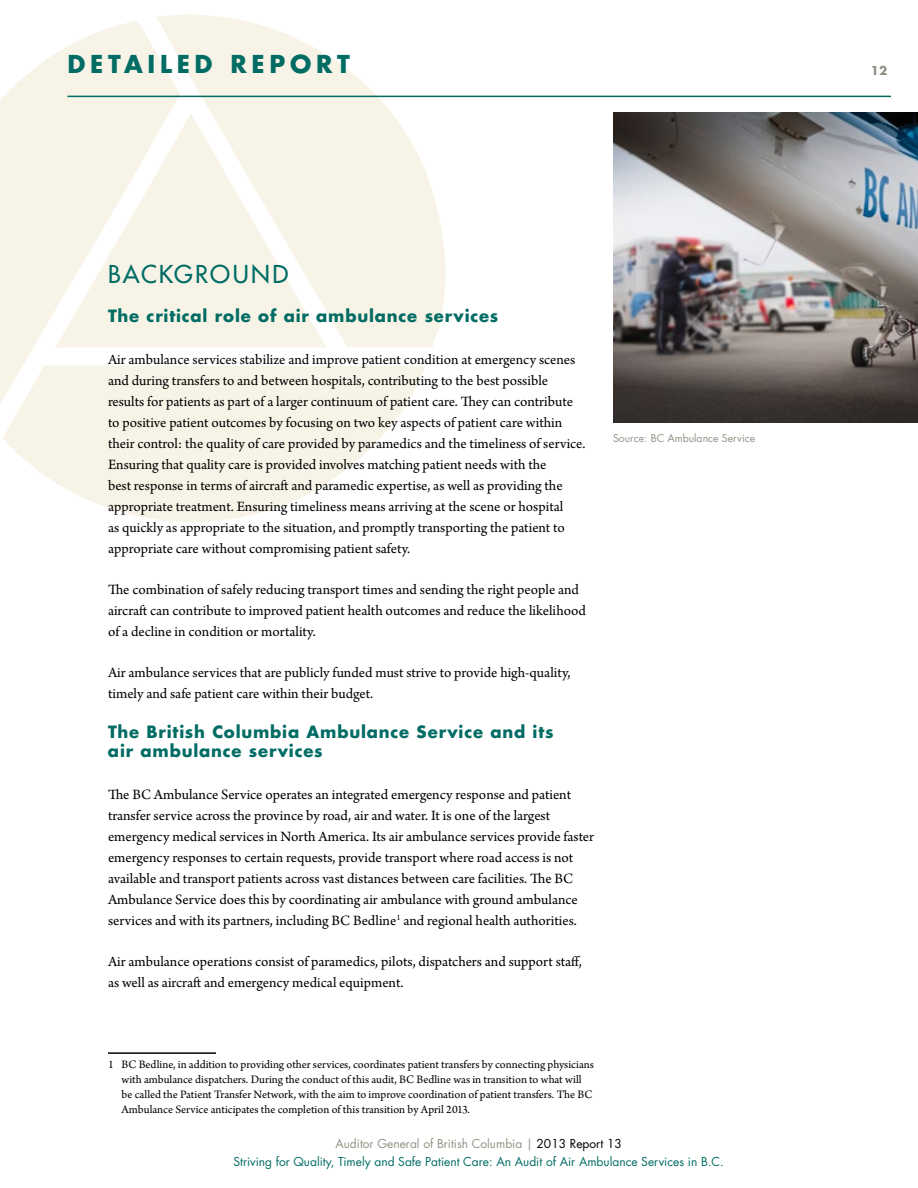
<style>
.page{position:relative;width:918px;height:1188px;background:#fff}
.page>*{position:absolute;margin:0;border:0;box-sizing:border-box;transform-origin:0 0}
.t1{font:700 24px "Futura";color:#006c64}
.t2{font:24px "Futura";color:#006c64}
.t3{font:700 16.5px/19.5px "Futura";letter-spacing:.045em;color:#006c64}
.t4{font:15px/21px "Arno Pro";color:#000}
.t5{font:12px/15px "Arno Pro";color:#000}
.t6{font:12px/18px "Futura";color:#006c64;text-align:center}
.t7{font:700 12px "Futura";color:#939285}
.t8{font:10.5px "Futura";color:#939285}
.s1{color:#939285}
.s2{color:#000}
</style>
<div class="page">
<svg style="left:157px;top:15px;width:294px;height:332px;fill:#f7f4e7"></svg>
<svg style="left:0;top:21px;width:180px;height:383px;fill:#f7f4e7"></svg>
<svg style="left:56px;top:114px;width:271px;height:233px;background:#f8f5ea"></svg>
<svg style="left:3px;top:365px;width:422px;height:157px;fill:#f7f4e7"></svg>
<img style="left:613px;top:113px;width:305px;height:309px">
<hr style="left:108px;top:1052px;width:108px;height:2px;background:#000">
<hr style="left:68px;top:96px;width:823px;height:1px;background:#006c64">
<h1 class="t1" style="left:68px;top:48px;width:182px">De taile d Rep</h1>
<h1 class="t1" style="left:290px;top:48px;width:57px">ort</h1>
<p class="t7" style="left:871px;top:62px;width:18px">12</p>
<h1 class="t2" style="left:108px;top:259px;width:33px">BACK</h1>
<h1 class="t2" style="left:174px;top:259px;width:116px">GROUND</h1>
<p class="t3" style="left:108px;top:306px;width:392px">The critical role of air ambulance services</p>
<p class="t4" style="left:108px;top:349px;width:479px">Air ambulance services stabilize and improve patient condition at emergency scenes and during transfers to and between hospitals, contributing to the best possible results for patients as part of a larger continuum of patient care. They can contribute to positive patient outcomes by focusing on two key aspects of patient care within their control: the quality of care provided by paramedics and the timeliness of service.<br>Ensuring that quality care is provided involves matching patient needs with the<br>best response in terms of aircraft and paramedic expertise, as well as providing the appropriate treatment. Ensuring timeliness means arriving at the scene or hospital<br>as quickly as appropriate to the situation, and promptly transporting the patient to appropriate care without compromising patient safety.</p>
<p class="t4" style="left:108px;top:580px;width:480px">The combination of safely reducing transport times and sending the right people and aircraft can contribute to improved patient health outcomes and reduce the likelihood of a decline in condition or mortality.</p>
<p class="t4" style="left:108px;top:663px;width:464px">Air ambulance services that are publicly funded must strive to provide high-quality, timely and safe patient care within their budget.</p>
<p class="t3" style="left:108px;top:722px;width:447px">The British Columbia Ambulance Service and its air ambulance services</p>
<p class="t4" style="left:108px;top:784px;width:488px">The BC Ambulance Service operates an integrated emergency response and patient transfer service across the province by road, air and water. It is one of the largest emergency medical services in North America. Its air ambulance services provide faster emergency responses to certain requests, provide transport where road access is not available and transport patients across vast distances between care facilities. The BC Ambulance Service does this by coordinating air ambulance with ground ambulance services and with its partners, including BC Bedline<sup>1</sup> and regional health authorities.</p>
<p class="t4" style="left:108px;top:952px;width:476px">Air ambulance operations consist of paramedics, pilots, dispatchers and support staff, as well as aircraft and emergency medical equipment.</p>
<p class="t8" style="left:613px;top:432px;width:144px">Source: BC Ambulance Service</p>
<p class="t5" style="left:122px;top:1058px;width:474px;text-indent:-14px">1 BC Bedline, in addition to providing other services, coordinates patient transfers by connecting physicians with ambulance dispatchers. During the conduct of this audit, BC Bedline was in transition to what will be called the Patient Transfer Network, with the aim to improve coordination of patient transfers. The BC Ambulance Service anticipates the completion of this transition by April 2013.</p>
<p class="t6" style="left:233px;top:1135px;width:492px"><span class="s1">Auditor General of British Columbia |</span> <span class="s2">2013 Report 13<br></span>Striving for Quality, Timely and Safe Patient Care: An Audit of Air Ambulance Services in B.C.</p>
</div>
